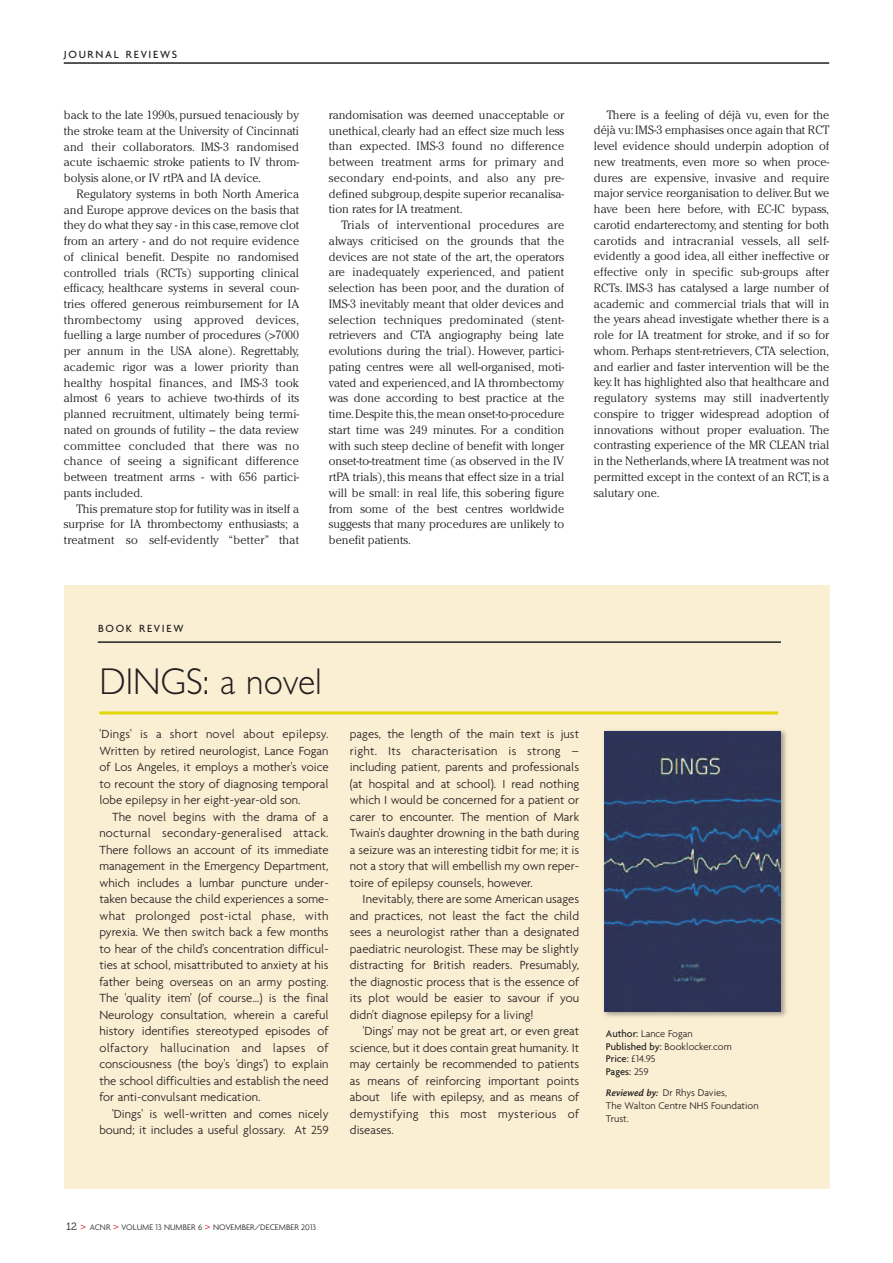
<style>
.page{position:relative;width:893px;height:1263px;background:#fff}
.page>*{position:absolute;margin:0;border:0;box-sizing:border-box;transform-origin:0 0}
.t1{font:300 37.5px "Gill Sans";color:#231f20;scale:.95 1}
.t2{font:300 12.75px/16.5px "Agenda";color:#231f20;text-align:justify}
.t3{font:300 12px/15.8px "Cheltenham";color:#231f20;text-align:justify}
.t4{font:500 11.25px "Agenda";letter-spacing:.15em;color:#231f20}
.t5{font:300 10.5px/12.6px "Agenda";color:#231f20}
.t6{font:300 8.7px "Agenda";color:#231f20}
.s1{font-weight:500}
.s2{font-family:"Cronos";font-weight:600;font-style:italic}
.s3{font-family:"Museo 300";font-weight:400;font-size:10.5px}
.s4{font-family:"Museo 300";font-weight:400;font-size:10.5px;color:#ee1d23}
</style>
<div class="page">
<div style="left:64px;top:585px;width:765px;height:604px;background:#faeed3"></div>
<hr style="left:64px;top:62px;width:765px;height:2px;background:#231f20">
<hr style="left:98px;top:641px;width:683px;height:2px;background:#231f20">
<img style="left:604px;top:730px;width:182px;height:287px">
<img style="left:605px;top:731px;width:176px;height:280px">
<hr style="left:99px;top:711px;width:679px;height:3px;background:#e0d709">
<p class="t4" style="left:64px;top:47px;width:115px">JOURNAL REVIEWS</p>
<p class="t3" style="left:64px;top:108px;width:237px">back to the late 1990s, pursued tenaciously by the stroke team at the University of Cincinnati and their collaborators. IMS-3 randomised acute ischaemic stroke patients to IV throm&shy;bolysis alone, or IV rtPA and IA device.</p>
<p class="t3" style="left:64px;top:187px;width:237px;text-indent:13px">Regulatory systems in both North America and Europe approve devices on the basis that they do what they say - in this case, remove clot from an artery - and do not require evidence of clinical benefit. Despite no randomised controlled trials (RCTs) supporting clinical efficacy, healthcare systems in several coun&shy;tries offered generous reimbursement for IA thrombectomy using approved devices, fuelling a large number of procedures (&gt;7000 per annum in the USA alone). Regrettably, academic rigor was a lower priority than healthy hospital finances, and IMS-3 took almost 6 years to achieve two-thirds of its planned recruitment, ultimately being termi&shy;nated on grounds of futility – the data review committee concluded that there was no chance of seeing a significant difference between treatment arms - with 656 partici&shy;pants included.</p>
<p class="t3" style="left:64px;top:502px;width:237px;text-indent:13px">This premature stop for futility was in itself a surprise for IA thrombectomy enthusiasts; a treatment so self-evidently “better” that</p>
<p class="t3" style="left:329px;top:108px;width:237px">randomisation was deemed unacceptable or unethical, clearly had an effect size much less than expected. IMS-3 found no difference between treatment arms for primary and secondary end-points, and also any pre&shy;defined subgroup, despite superior recanalisa&shy;tion rates for IA treatment.</p>
<p class="t3" style="left:329px;top:218px;width:237px;text-indent:13px">Trials of interventional procedures are always criticised on the grounds that the devices are not state of the art, the operators are inadequately experienced, and patient selection has been poor, and the duration of IMS-3 inevitably meant that older devices and selection techniques predominated (stent&shy;retrievers and CTA angiography being late evolutions during the trial). However, partici&shy;pating centres were all well-organised, moti&shy;vated and experienced, and IA thrombectomy was done according to best practice at the time. Despite this, the mean onset-to-procedure start time was 249 minutes. For a condition with such steep decline of benefit with longer onset-to-treatment time (as observed in the IV rtPA trials), this means that effect size in a trial will be small: in real life, this sobering figure from some of the best centres worldwide suggests that many procedures are unlikely to benefit patients.</p>
<p class="t3" style="left:594px;top:108px;width:237px;text-indent:13px">There is a feeling of déjà vu, even for the déjà vu: IMS-3 emphasises once again that RCT level evidence should underpin adoption of new treatments, even more so when proce&shy;dures are expensive, invasive and require major service reorganisation to deliver. But we have been here before, with EC-IC bypass, carotid endarterectomy, and stenting for both carotids and intracranial vessels, all self&shy;evidently a good idea, all either ineffective or effective only in specific sub-groups after RCTs. IMS-3 has catalysed a large number of academic and commercial trials that will in the years ahead investigate whether there is a role for IA treatment for stroke, and if so for whom. Perhaps stent-retrievers, CTA selection, and earlier and faster intervention will be the key. It has highlighted also that healthcare and regulatory systems may still inadvertently conspire to trigger widespread adoption of innovations without proper evaluation. The contrasting experience of the MR CLEAN trial in the Netherlands, where IA treatment was not permitted except in the context of an RCT, is a salutary one.</p>
<p class="t4" style="left:98px;top:621px;width:87px">BOOK REVIEW</p>
<h1 class="t1" style="left:99px;top:659px;width:236px">DINGS: a novel</h1>
<p class="t2" style="left:99px;top:726px;width:231px">'Dings' is a short novel about epilepsy.<br>Written by retired neurologist, Lance Fogan of Los Angeles, it employs a mother's voice to recount the story of diagnosing temporal lobe epilepsy in her eight-year-old son.</p>
<p class="t2" style="left:99px;top:808px;width:231px;text-indent:13px">The novel begins with the drama of a nocturnal secondary-generalised attack.<br>There follows an account of its immediate management in the Emergency Department, which includes a lumbar puncture under&shy;taken because the child experiences a some&shy;what prolonged post-ictal phase, with pyrexia. We then switch back a few months to hear of the child's concentration difficul&shy;ties at school, misattributed to anxiety at his father being overseas on an army posting.<br>The 'quality item' (of course...) is the final Neurology consultation, wherein a careful history identifies stereotyped episodes of olfactory hallucination and lapses of consciousness (the boy's 'dings') to explain the school difficulties and establish the need for anti-convulsant medication.</p>
<p class="t2" style="left:99px;top:1105px;width:231px;text-align:right">'Dings' is well-written and comes nicely bound; it includes a useful glossary. At 259</p>
<p class="t2" style="left:350px;top:726px;width:231px">pages, the length of the main text is just right. Its characterisation is strong – including patient, parents and professionals (at hospital and at school). I read nothing which I would be concerned for a patient or carer to encounter. The mention of Mark Twain's daughter drowning in the bath during a seizure was an interesting tidbit for me; it is not a story that will embellish my own reper&shy;toire of epilepsy counsels, however.</p>
<p class="t2" style="left:350px;top:891px;width:231px;text-indent:13px">Inevitably, there are some American usages and practices, not least the fact the child sees a neurologist rather than a designated paediatric neurologist. These may be slightly distracting for British readers. Presumably, the diagnostic process that is the essence of its plot would be easier to savour if you didn't diagnose epilepsy for a living!</p>
<p class="t2" style="left:350px;top:1023px;width:231px;text-indent:13px">'Dings' may not be great art, or even great science, but it does contain great humanity. It may certainly be recommended to patients as means of reinforcing important points about life with epilepsy, and as means of demystifying this most mysterious of diseases.</p>
<p class="t5" style="left:606px;top:1027px;width:127px"><span class="s1">Author:</span> Lance Fogan<br><span class="s1">Published by:</span> Booklocker.com<br><span class="s1">Price:</span> £14.95<br><span class="s1">Pages:</span> 259</p>
<p class="t5" style="left:606px;top:1086px;width:154px"><span class="s2">Reviewed by:</span> Dr Rhys Davies,<br>The Walton Centre NHS Foundation<br>Trust.</p>
<p class="t6" style="left:66px;top:1222px;width:251px"><span class="s3">12</span> <span class="s4">&gt;</span> ACNR <span class="s4">&gt;</span> VOLUME 13 NUMBER 6 <span class="s4">&gt;</span> NOVEMBER/DECEMBER 2013</p>
</div>
